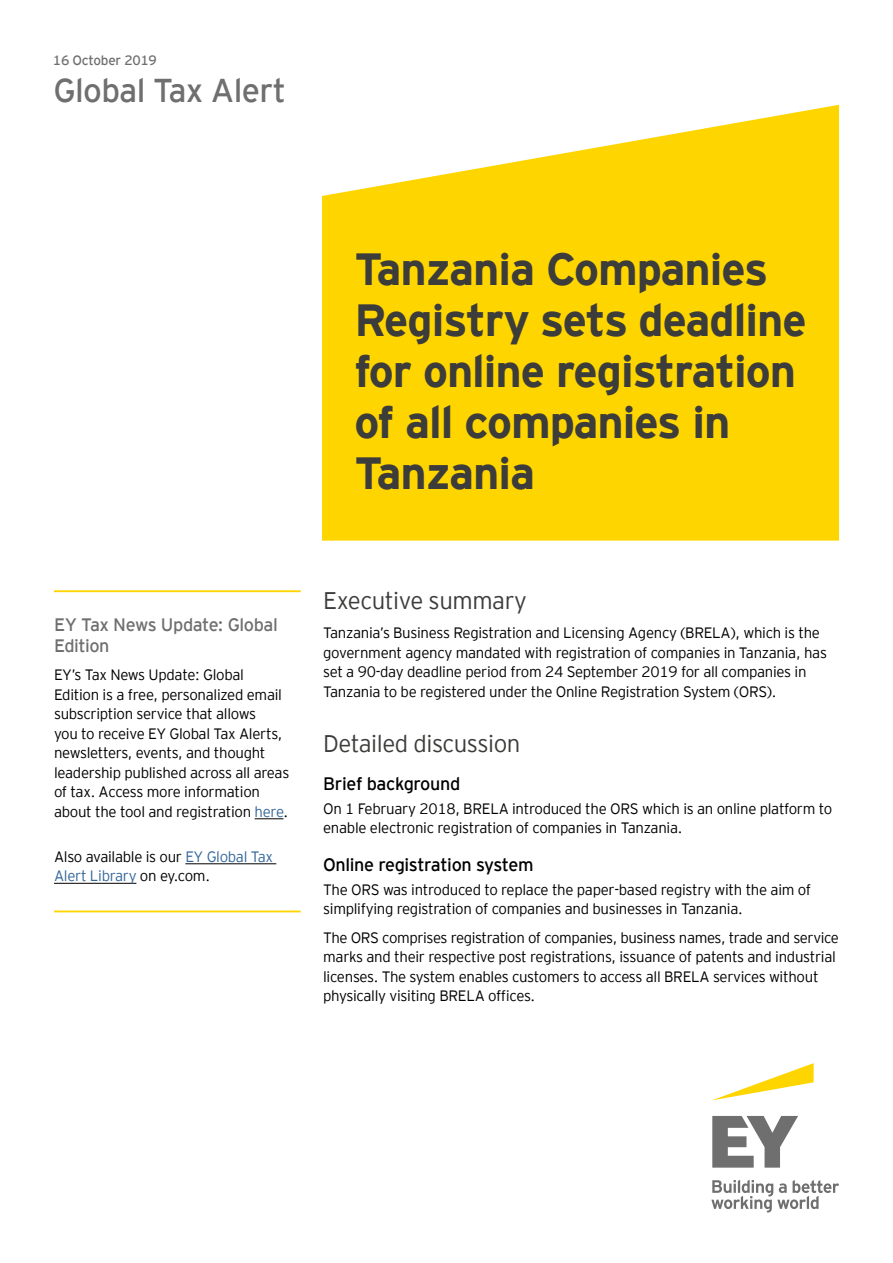
<style>
.page{position:relative;width:893px;height:1263px;background:#fff}
.page>*{position:absolute;margin:0;border:0;box-sizing:border-box;transform-origin:0 0}
.t1{font:700 45px/51px "EY Interstate";letter-spacing:-.025em;color:#3c3c3b}
.t2{font:33px "EY Interstate";letter-spacing:-.02em;color:#706f6f}
.t3{font:300 24px "EY Interstate";letter-spacing:-.02em;color:#3c3c3b}
.t4{font:18px "EY Interstate";letter-spacing:-.02em;color:#000}
.t5{font:18px/21px "EY Interstate";letter-spacing:-.025em;color:#706f6f}
.t6{font:300 15px/19.5px "EY Interstate";letter-spacing:-.02em;color:#000}
.t7{font:13.5px "EY Interstate";letter-spacing:-.02em;color:#706f6f}
.s1{color:#369}
</style>
<div class="page">
<svg style="left:322px;top:105px;width:517px;height:436px;background:#ffd91a"></svg>
<hr style="left:54px;top:590px;width:247px;height:2px;background:#ffd500">
<svg style="left:255px;top:818px;width:28px;height:1px"></svg>
<hr style="left:185px;top:863px;width:91px;height:1px;background:#000">
<hr style="left:54px;top:883px;width:82px;height:1px;background:#000">
<hr style="left:54px;top:910px;width:247px;height:2px;background:#ffd500">
<svg style="left:713px;top:1063px;width:101px;height:37px"></svg>
<svg style="left:711px;top:1116px;width:128px;height:96px"></svg>
<p class="t7" style="left:53px;top:50px;width:106px">16 October 2019</p>
<h2 class="t2" style="left:53px;top:67px;width:234px">Global Tax Alert</h2>
<h1 class="t1" style="left:354px;top:240px;width:454px">Tanzania Companies<br>Registry sets deadline for online registration of all companies in<br>Tanzania</h1>
<p class="t5" style="left:54px;top:613px;width:225px">EY Tax News Update: Global<br>Edition</p>
<p class="t6" style="left:54px;top:664px;width:237px">EY’s Tax News Update: Global Edition is a free, personalized email subscription service that allows<br>you to receive EY Global Tax Alerts, newsletters, events, and thought leadership published across all areas of tax. Access more information about the tool and registration <span class="s1">here</span>.</p>
<p class="t6" style="left:54px;top:846px;width:221px">Also available is our <span class="s1">EY Global Tax<br>Alert Library</span> on ey.com.</p>
<h3 class="t3" style="left:323px;top:584px;width:205px">Executive summary</h3>
<p class="t6" style="left:323px;top:622px;width:505px">Tanzania’s Business Registration and Licensing Agency (BRELA), which is the government agency mandated with registration of companies in Tanzania, has set a 90-day deadline period from 24 September 2019 for all companies in Tanzania to be registered under the Online Registration System (ORS).</p>
<h3 class="t3" style="left:323px;top:726px;width:199px">Detailed discussion</h3>
<p class="t4" style="left:323px;top:770px;width:139px">Brief background</p>
<p class="t6" style="left:323px;top:797px;width:510px">On 1 February 2018, BRELA introduced the ORS which is an online platform to enable electronic registration of companies in Tanzania.</p>
<p class="t4" style="left:323px;top:851px;width:212px">Online registration system</p>
<p class="t6" style="left:323px;top:878px;width:489px">The ORS was introduced to replace the paper-based registry with the aim of simplifying registration of companies and businesses in Tanzania.</p>
<p class="t6" style="left:323px;top:926px;width:517px">The ORS comprises registration of companies, business names, trade and service marks and their respective post registrations, issuance of patents and industrial licenses. The system enables customers to access all BRELA services without physically visiting BRELA offices.</p>
</div>
